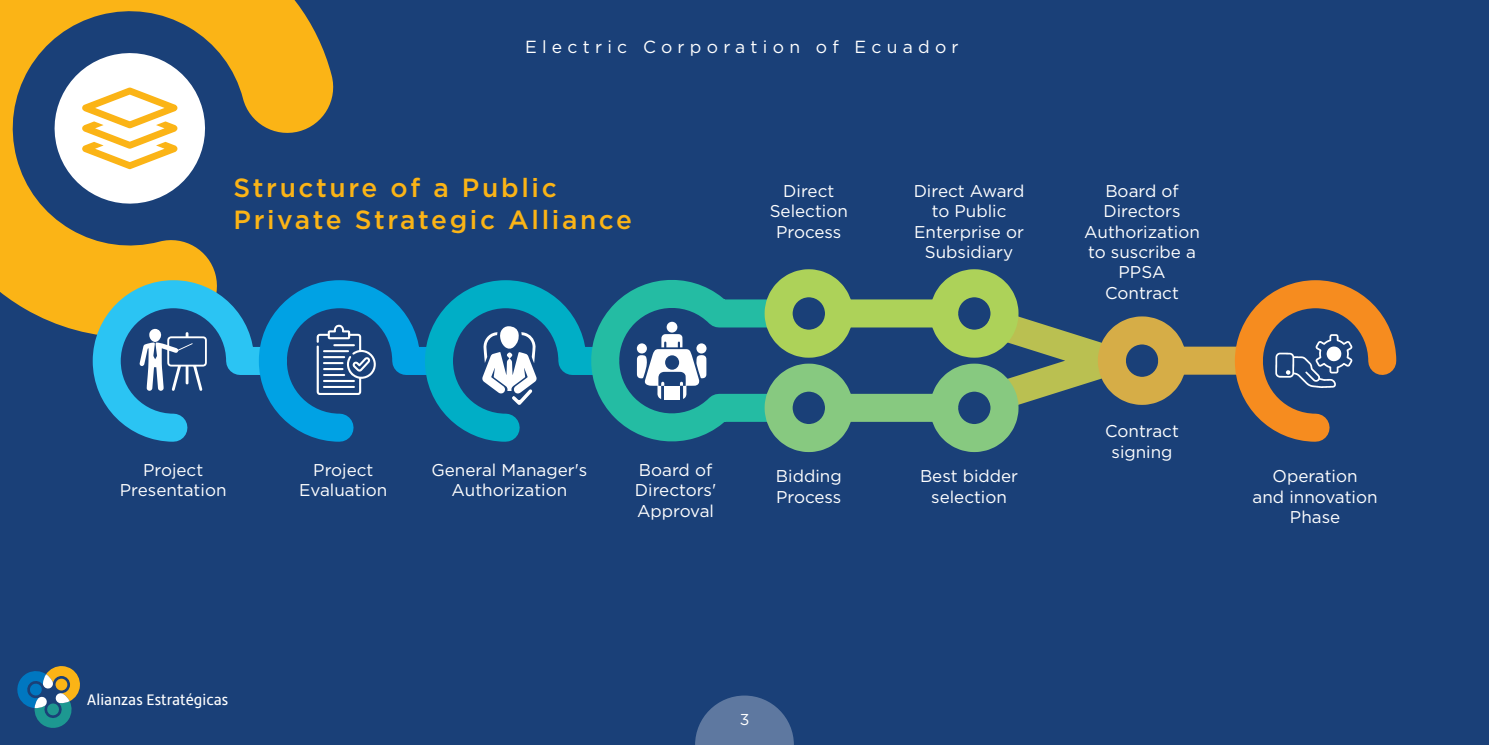
<style>
.page{position:relative;width:1489px;height:745px;background:#fff}
.page>*{position:absolute;margin:0;border:0;box-sizing:border-box;transform-origin:0 0}
.t1{font:500 26.25px/32.2px "Gotham";letter-spacing:.1em;color:#fbb416}
.t2{font:17.5px "Gotham";letter-spacing:.3em;color:#fff}
.t3{font:16.97px/20.5px "Gotham";color:#fff;text-align:center}
.t4{font:15.75px "Hedley New";color:#fff}
.t5{font:15.75px "Gotham";color:#fff}
</style>
<div class="page">
<div style="left:0;top:0;width:1488px;height:744px;background:#1a4078"></div>
<svg style="left:0;top:0;width:334px;height:331px"></svg>
<svg style="left:47px;top:45px;width:166px;height:166px"></svg>
<svg style="left:706px;top:287px;width:93px;height:164px"></svg>
<div style="left:764px;top:269px;width:89px;height:88px;border:28px solid #add259;border-radius:50%"></div>
<div style="left:764px;top:363px;width:89px;height:89px;border:28px solid #87c980;border-radius:50%"></div>
<div style="left:846px;top:299px;width:98px;height:28px;background:#add259"></div>
<div style="left:846px;top:393px;width:98px;height:28px;background:#87c980"></div>
<svg style="left:966px;top:290px;width:239px;height:140px"></svg>
<div style="left:1172px;top:346px;width:76px;height:28px;background:#d6ad47"></div>
<div style="left:930px;top:269px;width:88px;height:88px;border:28px solid #add259;border-radius:50%"></div>
<div style="left:1097px;top:316px;width:89px;height:88px;border:28px solid #d6ad47;border-radius:50%"></div>
<div style="left:930px;top:363px;width:88px;height:89px;border:28px solid #87c980;border-radius:50%"></div>
<svg style="left:79px;top:266px;width:627px;height:176px"></svg>
<svg style="left:1220px;top:280px;width:177px;height:162px"></svg>
<svg style="left:17px;top:666px;width:63px;height:62px"></svg>
<svg style="left:695px;top:695px;width:98px;height:49px"></svg>
<p class="t2" style="left:525px;top:36px;width:435px">Electric Corporation of Ecuador</p>
<h1 class="t1" style="left:233px;top:171px;width:400px">Structure of a Public<br>Private Strategic Alliance</h1>
<p class="t3" style="left:769px;top:180px;width:80px">Direct<br>Selection<br>Process</p>
<p class="t3" style="left:913px;top:180px;width:112px">Direct Award to Public<br>Enterprise or<br>Subsidiary</p>
<p class="t3" style="left:1084px;top:180px;width:117px">Board of<br>Directors<br>Authorization to suscribe a<br>PPSA<br>Contract</p>
<p class="t3" style="left:120px;top:459px;width:108px">Project<br>Presentation</p>
<p class="t3" style="left:299px;top:459px;width:90px">Project<br>Evaluation</p>
<p class="t3" style="left:431px;top:459px;width:157px">General Manager's<br>Authorization</p>
<p class="t3" style="left:635px;top:459px;width:83px;text-align:left">Board of<br>Directors'<br>Approval</p>
<p class="t3" style="left:776px;top:465px;width:67px;text-align:left">Bidding<br>Process</p>
<p class="t3" style="left:920px;top:465px;width:100px">Best bidder selection</p>
<p class="t3" style="left:1105px;top:420px;width:75px">Contract signing</p>
<p class="t3" style="left:1252px;top:465px;width:126px">Operation<br>and innovation<br>Phase</p>
<p class="t4" style="left:87px;top:690px;width:143px">Alianzas Estratégicas</p>
<p class="t5" style="left:739px;top:709px;width:11px">3</p>
</div>
